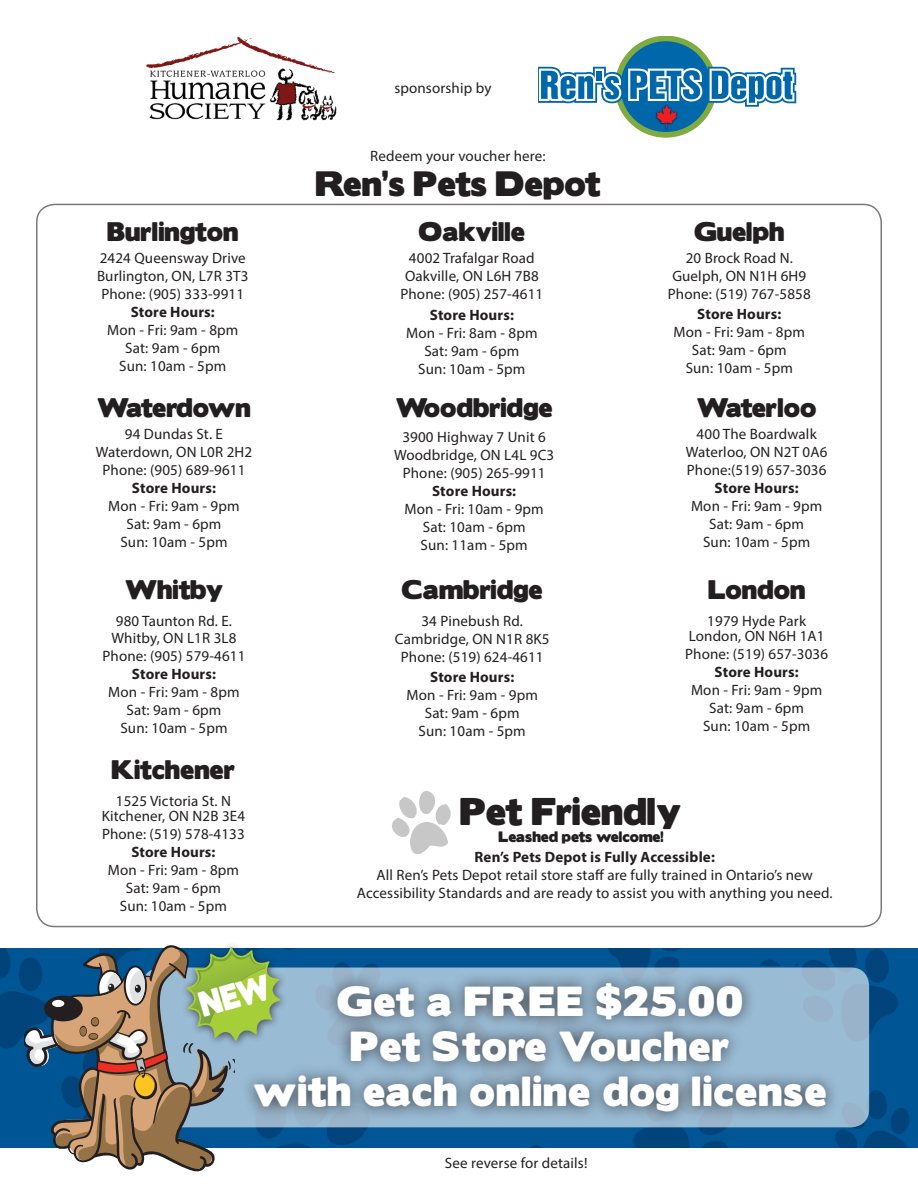
<style>
.page{position:relative;width:918px;height:1188px;background:#fff}
.page>*{position:absolute;margin:0;border:0;box-sizing:border-box;transform-origin:0 0}
.t1{font:37.5px/45px "Boris Black Bloxx";letter-spacing:.03em;color:#fff;text-align:center}
.t2{font:34.5px "Boris Black Bloxx";color:#231f20}
.t3{font:31.5px "Boris Black Bloxx";color:#231f20}
.t4{font:24px "Boris Black Bloxx";color:#231f20}
.t5{font:24px "Boris Black Bloxx";letter-spacing:-.035em;color:#231f20}
.t6{font:15px/18px "Myriad Pro";letter-spacing:.01em;color:#231f20;text-align:center}
.t7{font:700 15px "Myriad Pro";letter-spacing:.01em;color:#231f20}
.t8{font:13.5px "Boris Black Bloxx";color:#231f20}
</style>
<div class="page">
<img style="left:145px;top:36px;width:192px;height:85px">
<div style="left:0;top:915px;width:918px;height:249px;background:#005595"></div>
<svg style="left:630px;top:1127px;width:105px;height:22px"></svg>
<svg style="left:606px;top:948px;width:83px;height:20px"></svg>
<svg style="left:739px;top:948px;width:159px;height:109px"></svg>
<div style="left:866px;top:1090px;width:21px;height:30px;background:#00447b;border-radius:50%"></div>
<svg style="left:834px;top:1101px;width:77px;height:48px"></svg>
<div style="left:0;top:1149px;width:918px;height:39px;background:#fff"></div>
<div style="left:0;top:320px;width:918px;height:628px;background:#fff"></div>
<div style="left:143px;top:968px;width:726px;height:159px;background:#99bbd4;border-radius:18px"></div>
<div style="left:241px;top:969px;width:599px;height:158px;background:#231f20;opacity:.75"></div>
<svg style="left:538px;top:36px;width:258px;height:102px"></svg>
<svg style="left:0;top:684px;width:565px;height:488px"></svg>
<p class="t6" style="left:394px;top:78px;width:99px">sponsorship by</p>
<p class="t6" style="left:370px;top:147px;width:177px">Redeem your voucher here:</p>
<p class="t4" style="left:107px;top:213px;width:133px">Burlington</p>
<p class="t6" style="left:100px;top:249px;width:148px">2424 Queensway Drive</p>
<p class="t6" style="left:97px;top:267px;width:153px">Burlington, ON, L7R 3T3</p>
<p class="t6" style="left:101px;top:285px;width:144px">Phone: (905) 333-9911</p>
<p class="t7" style="left:131px;top:302px;width:86px">Store Hours:</p>
<p class="t6" style="left:107px;top:321px;width:133px">Mon - Fri: 9am - 8pm</p>
<p class="t6" style="left:125px;top:339px;width:96px">Sat: 9am - 6pm</p>
<p class="t6" style="left:119px;top:357px;width:109px">Sun: 10am - 5pm</p>
<p class="t5" style="left:97px;top:389px;width:155px">Waterdown</p>
<p class="t6" style="left:125px;top:425px;width:100px">94 Dundas St. E</p>
<p class="t6" style="left:96px;top:443px;width:158px">Waterdown, ON L0R 2H2</p>
<p class="t6" style="left:103px;top:461px;width:144px">Phone: (905) 689-9611</p>
<p class="t7" style="left:132px;top:478px;width:86px">Store Hours:</p>
<p class="t6" style="left:108px;top:497px;width:133px">Mon - Fri: 9am - 9pm</p>
<p class="t6" style="left:127px;top:515px;width:96px">Sat: 9am - 6pm</p>
<p class="t6" style="left:120px;top:533px;width:109px">Sun: 10am - 5pm</p>
<p class="t4" style="left:125px;top:572px;width:99px">Whitby</p>
<p class="t6" style="left:116px;top:612px;width:118px">980 Taunton Rd. E.</p>
<p class="t6" style="left:111px;top:628px;width:127px">Whitby, ON L1R 3L8</p>
<p class="t6" style="left:103px;top:646px;width:144px">Phone: (905) 579-4611</p>
<p class="t7" style="left:132px;top:664px;width:86px">Store Hours:</p>
<p class="t6" style="left:108px;top:682px;width:133px">Mon - Fri: 9am - 8pm</p>
<p class="t6" style="left:127px;top:700px;width:96px">Sat: 9am - 6pm</p>
<p class="t6" style="left:120px;top:718px;width:109px">Sun: 10am - 5pm</p>
<p class="t4" style="left:112px;top:752px;width:125px">Kitchener</p>
<p class="t6" style="left:116px;top:792px;width:117px">1525 Victoria St. N</p>
<p class="t6" style="left:102px;top:807px;width:145px">Kitchener, ON N2B 3E4</p>
<p class="t6" style="left:102px;top:825px;width:144px">Phone: (519) 578-4133</p>
<p class="t7" style="left:131px;top:842px;width:86px">Store Hours:</p>
<p class="t6" style="left:108px;top:861px;width:133px">Mon - Fri: 9am - 8pm</p>
<p class="t6" style="left:126px;top:879px;width:96px">Sat: 9am - 6pm</p>
<p class="t6" style="left:120px;top:897px;width:109px">Sun: 10am - 5pm</p>
<p class="t3" style="left:315px;top:160px;width:286px">Ren’s Pets Depot</p>
<p class="t4" style="left:419px;top:213px;width:108px">Oakville</p>
<p class="t6" style="left:409px;top:249px;width:127px">4002 Trafalgar Road</p>
<p class="t6" style="left:405px;top:267px;width:135px">Oakville, ON L6H 7B8</p>
<p class="t6" style="left:400px;top:285px;width:144px">Phone: (905) 257-4611</p>
<p class="t7" style="left:430px;top:305px;width:86px">Store Hours:</p>
<p class="t6" style="left:406px;top:324px;width:133px">Mon - Fri: 8am - 8pm</p>
<p class="t6" style="left:424px;top:342px;width:96px">Sat: 9am - 6pm</p>
<p class="t6" style="left:418px;top:360px;width:109px">Sun: 10am - 5pm</p>
<p class="t4" style="left:396px;top:389px;width:159px">Woodbridge</p>
<p class="t6" style="left:402px;top:428px;width:145px">3900 Highway 7 Unit 6</p>
<p class="t6" style="left:394px;top:446px;width:162px">Woodbridge, ON L4L 9C3</p>
<p class="t6" style="left:403px;top:464px;width:144px">Phone: (905) 265-9911</p>
<p class="t7" style="left:432px;top:481px;width:86px">Store Hours:</p>
<p class="t6" style="left:405px;top:500px;width:141px">Mon - Fri: 10am - 9pm</p>
<p class="t6" style="left:423px;top:518px;width:104px">Sat: 10am - 6pm</p>
<p class="t6" style="left:421px;top:536px;width:109px">Sun: 11am - 5pm</p>
<p class="t4" style="left:402px;top:572px;width:143px">Cambridge</p>
<p class="t6" style="left:421px;top:612px;width:103px">34 Pinebush Rd.</p>
<p class="t6" style="left:395px;top:630px;width:156px">Cambridge, ON N1R 8K5</p>
<p class="t6" style="left:401px;top:648px;width:144px">Phone: (519) 624-4611</p>
<p class="t7" style="left:430px;top:667px;width:86px">Store Hours:</p>
<p class="t6" style="left:407px;top:685px;width:133px">Mon - Fri: 9am - 9pm</p>
<p class="t6" style="left:425px;top:703px;width:96px">Sat: 9am - 6pm</p>
<p class="t6" style="left:419px;top:721px;width:109px">Sun: 10am - 5pm</p>
<p class="t4" style="left:694px;top:213px;width:92px">Guelph</p>
<p class="t6" style="left:686px;top:249px;width:109px">20 Brock Road N.</p>
<p class="t6" style="left:672px;top:267px;width:135px">Guelph, ON N1H 6H9</p>
<p class="t6" style="left:668px;top:285px;width:144px">Phone: (519) 767-5858</p>
<p class="t7" style="left:697px;top:304px;width:86px">Store Hours:</p>
<p class="t6" style="left:674px;top:322px;width:133px">Mon - Fri: 9am - 8pm</p>
<p class="t6" style="left:692px;top:340px;width:96px">Sat: 9am - 6pm</p>
<p class="t6" style="left:686px;top:358px;width:109px">Sun: 10am - 5pm</p>
<p class="t4" style="left:697px;top:389px;width:121px">Waterloo</p>
<p class="t6" style="left:697px;top:425px;width:122px">400 The Boardwalk</p>
<p class="t6" style="left:686px;top:443px;width:143px">Waterloo, ON N2T 0A6</p>
<p class="t6" style="left:687px;top:461px;width:141px">Phone:(519) 657-3036</p>
<p class="t7" style="left:715px;top:478px;width:86px">Store Hours:</p>
<p class="t6" style="left:691px;top:497px;width:133px">Mon - Fri: 9am - 9pm</p>
<p class="t6" style="left:709px;top:515px;width:96px">Sat: 9am - 6pm</p>
<p class="t6" style="left:703px;top:533px;width:109px">Sun: 10am - 5pm</p>
<p class="t4" style="left:708px;top:572px;width:99px">London</p>
<p class="t6" style="left:707px;top:612px;width:100px">1979 Hyde Park</p>
<p class="t6" style="left:689px;top:627px;width:137px">London, ON N6H 1A1</p>
<p class="t6" style="left:685px;top:645px;width:144px">Phone: (519) 657-3036</p>
<p class="t7" style="left:715px;top:662px;width:86px">Store Hours:</p>
<p class="t6" style="left:691px;top:681px;width:133px">Mon - Fri: 9am - 9pm</p>
<p class="t6" style="left:709px;top:699px;width:96px">Sat: 9am - 6pm</p>
<p class="t6" style="left:703px;top:717px;width:109px">Sun: 10am - 5pm</p>
<p class="t2" style="left:460px;top:786px;width:223px">Pet Friendly</p>
<p class="t8" style="left:499px;top:826px;width:167px">Leashed pets welcome!</p>
<p class="t7" style="left:475px;top:847px;width:242px">Ren’s Pets Depot is Fully Accessible:</p>
<p class="t6" style="left:357px;top:866px;width:477px">All Ren’s Pets Depot retail store staff are fully trained in Ontario’s new<br>Accessibility Standards and are ready to assist you with anything you need.</p>
<p class="t1" style="left:337px;top:981px;width:408px">Get a FREE $25.00<br>Pet Store Voucher</p>
<p class="t1" style="left:253px;top:1071px;width:575px">with each online dog license</p>
<p class="t6" style="left:445px;top:1153px;width:144px">See reverse for details!</p>
</div>
